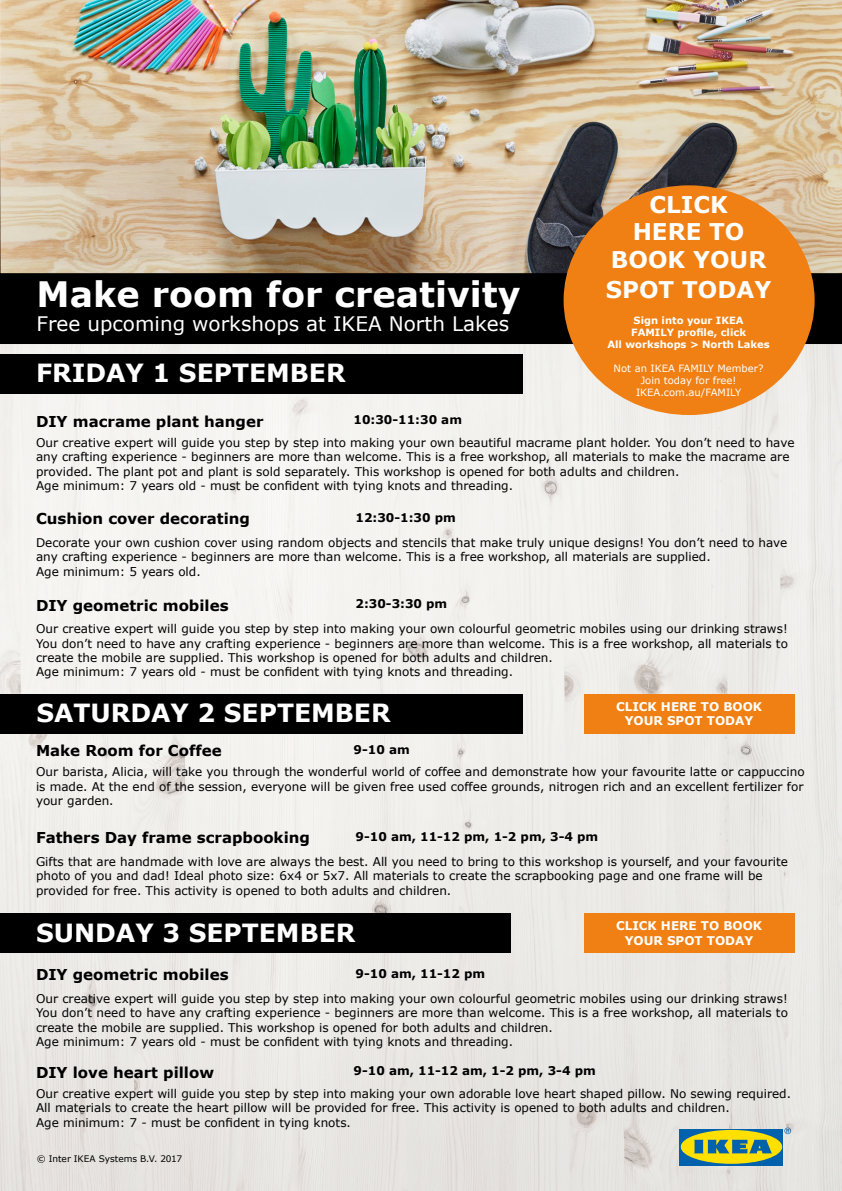
<style>
.page{position:relative;width:842px;height:1191px;background:#fff}
.page>*{position:absolute;margin:0;border:0;box-sizing:border-box;transform-origin:0 0}
.t1{font:700 35px "Verdana";color:#fff}
.t2{font:700 25px "Verdana";color:#fff}
.t3{font:700 23px/27.6px "Verdana";color:#fff;text-align:center}
.t4{font:20px "Verdana";color:#fff}
.t5{font:700 15px "Verdana";color:#000}
.t6{font:12px/14.4px "Verdana";color:#000}
.t7{font:700 12px "Verdana";color:#000}
.t8{font:700 12px/14.4px "Verdana";color:#fff;text-align:center}
.t9{font:700 10px/12px "Verdana";color:#fff;text-align:center}
.t10{font:10px/12px "Verdana";color:#fff;text-align:center}
.t11{font:9px "Verdana";letter-spacing:-.005em;color:#000}
</style>
<div class="page">
<img style="left:0;top:0;width:842px;height:273px">
<div style="left:0;top:274px;width:841px;height:69px;background:#000"></div>
<div style="left:0;top:273px;width:842px;height:71px;border:1px solid #000"></div>
<img style="left:0;top:344px;width:842px;height:847px">
<div style="left:0;top:694px;width:522px;height:39px;background:#000"></div>
<div style="left:0;top:913px;width:510px;height:39px;background:#000"></div>
<div style="left:564px;top:185px;width:251px;height:230px;background:#f08013;border-radius:50%"></div>
<div style="left:584px;top:694px;width:210px;height:39px;background:#f08013"></div>
<div style="left:584px;top:913px;width:210px;height:39px;background:#f08013"></div>
<div style="left:0;top:354px;width:522px;height:39px;background:#000"></div>
<svg style="left:680px;top:1128px;width:103px;height:37px"></svg>
<div style="left:681px;top:1130px;width:101px;height:33px;background:#ffe000;border-radius:50%"></div>
<svg style="left:784px;top:1127px;width:7px;height:7px"></svg>
<svg style="left:694px;top:1139px;width:78px;height:14px"></svg>
<h1 class="t1" style="left:36px;top:270px;width:485px">Make room for creativity</h1>
<h3 class="t4" style="left:36px;top:310px;width:474px">Free upcoming workshops at IKEA North Lakes</h3>
<h2 class="t2" style="left:36px;top:355px;width:311px">FRIDAY 1 SEPTEMBER</h2>
<p class="t5" style="left:36px;top:410px;width:229px">DIY macrame plant hanger</p>
<p class="t7" style="left:354px;top:411px;width:110px">10:30-11:30 am</p>
<h3 class="t3" style="left:611px;top:190px;width:157px">CLICK<br>HERE TO<br>BOOK YOUR</h3>
<h3 class="t3" style="left:606px;top:275px;width:167px">SPOT TODAY</h3>
<p class="t9" style="left:607px;top:314px;width:164px">Sign into your IKEA<br>FAMILY profile, click<br>All workshops &gt; North Lakes</p>
<p class="t10" style="left:614px;top:363px;width:151px">Not an IKEA FAMILY Member?<br>Join today for free!<br>IKEA.com.au/FAMILY</p>
<p class="t6" style="left:36px;top:435px;width:760px">Our creative expert will guide you step by step into making your own beautiful macrame plant holder. You don’t need to have any crafting experience - beginners are more than welcome. This is a free workshop, all materials to make the macrame are provided. The plant pot and plant is sold separately. This workshop is opened for both adults and children.<br>Age minimum: 7 years old - must be confident with tying knots and threading.</p>
<p class="t5" style="left:36px;top:508px;width:215px">Cushion cover decorating</p>
<p class="t7" style="left:356px;top:509px;width:102px">12:30-1:30 pm</p>
<p class="t6" style="left:36px;top:535px;width:753px">Decorate your own cushion cover using random objects and stencils that make truly unique designs! You don’t need to have any crafting experience - beginners are more than welcome. This is a free workshop, all materials are supplied.<br>Age minimum: 5 years old.</p>
<p class="t5" style="left:36px;top:594px;width:194px">DIY geometric mobiles</p>
<p class="t7" style="left:356px;top:595px;width:93px">2:30-3:30 pm</p>
<p class="t6" style="left:36px;top:621px;width:753px">Our creative expert will guide you step by step into making your own colourful geometric mobiles using our drinking straws!<br>You don’t need to have any crafting experience - beginners are more than welcome. This is a free workshop, all materials to create the mobile are supplied. This workshop is opened for both adults and children.<br>Age minimum: 7 years old - must be confident with tying knots and threading.</p>
<h2 class="t2" style="left:36px;top:695px;width:356px">SATURDAY 2 SEPTEMBER</h2>
<p class="t8" style="left:616px;top:699px;width:148px">CLICK HERE TO BOOK<br>YOUR SPOT TODAY</p>
<p class="t5" style="left:36px;top:740px;width:187px">Make Room for Coffee</p>
<p class="t7" style="left:354px;top:741px;width:58px">9-10 am</p>
<p class="t6" style="left:36px;top:764px;width:770px;text-align:justify">Our barista, Alicia, will take you through the wonderful world of coffee and demonstrate how your favourite latte or cappuccino is made. At the end of the session, everyone will be given free used coffee grounds, nitrogen rich and an excellent fertilizer for your garden.</p>
<p class="t5" style="left:36px;top:827px;width:275px">Fathers Day frame scrapbooking</p>
<p class="t7" style="left:356px;top:828px;width:244px">9-10 am, 11-12 pm, 1-2 pm, 3-4 pm</p>
<p class="t6" style="left:36px;top:854px;width:754px">Gifts that are handmade with love are always the best. All you need to bring to this workshop is yourself, and your favourite photo of you and dad! Ideal photo size: 6x4 or 5x7. All materials to create the scrapbooking page and one frame will be provided for free. This activity is opened to both adults and children.</p>
<p class="t8" style="left:616px;top:918px;width:148px">CLICK HERE TO BOOK<br>YOUR SPOT TODAY</p>
<h2 class="t2" style="left:36px;top:915px;width:321px">SUNDAY 3 SEPTEMBER</h2>
<p class="t5" style="left:36px;top:964px;width:194px">DIY geometric mobiles</p>
<p class="t7" style="left:356px;top:965px;width:131px">9-10 am, 11-12 pm</p>
<p class="t6" style="left:36px;top:991px;width:753px">Our creative expert will guide you step by step into making your own colourful geometric mobiles using our drinking straws!<br>You don’t need to have any crafting experience - beginners are more than welcome. This is a free workshop, all materials to create the mobile are supplied. This workshop is opened for both adults and children.<br>Age minimum: 7 years old - must be confident with tying knots and threading.</p>
<p class="t5" style="left:36px;top:1061px;width:180px">DIY love heart pillow</p>
<p class="t7" style="left:354px;top:1062px;width:244px">9-10 am, 11-12 am, 1-2 pm, 3-4 pm</p>
<p class="t6" style="left:36px;top:1086px;width:757px">Our creative expert will guide you step by step into making your own adorable love heart shaped pillow. No sewing required.<br>All materials to create the heart pillow will be provided for free. This activity is opened to both adults and children.<br>Age minimum: 7 - must be confident in tying knots.</p>
<p class="t11" style="left:37px;top:1152px;width:147px">© Inter IKEA Systems B.V. 2017</p>
</div>
